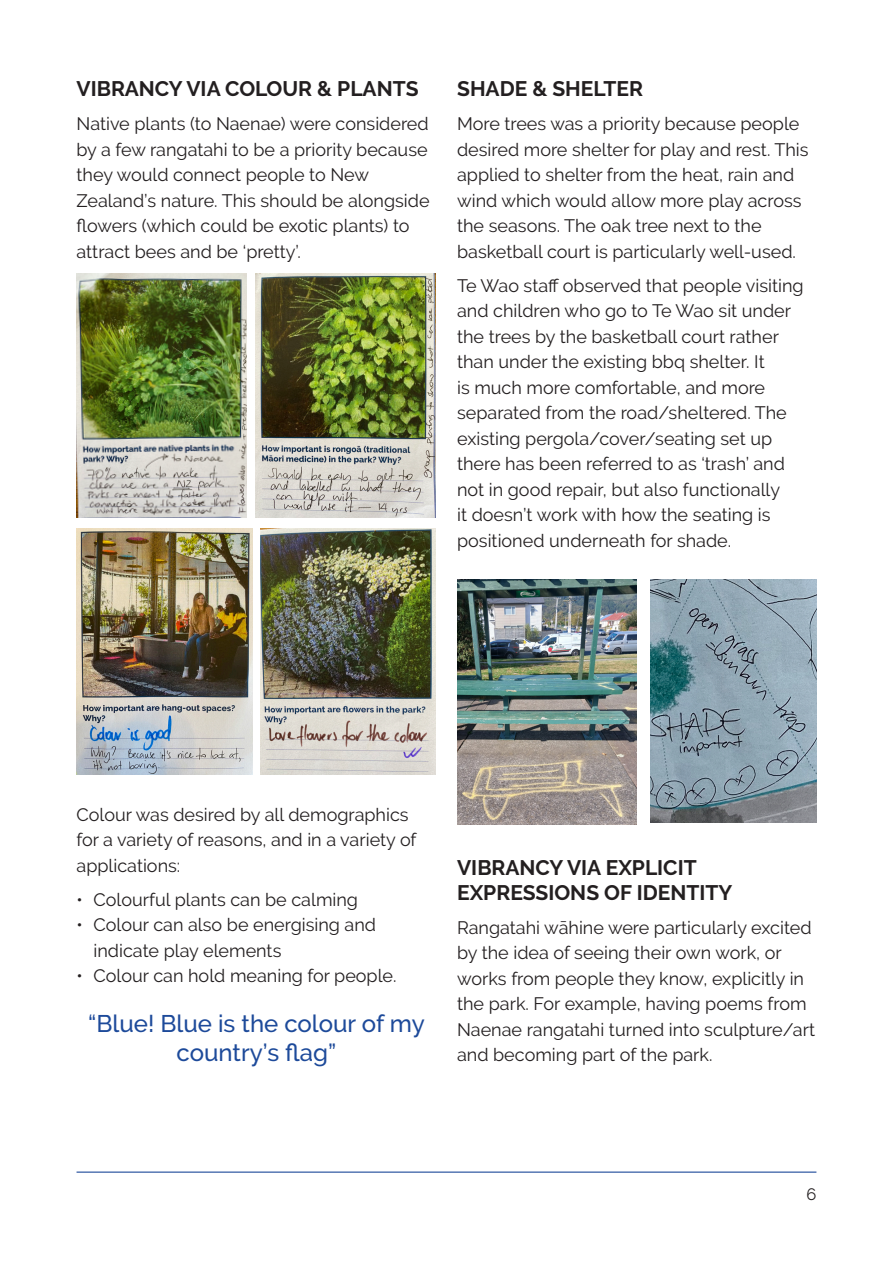
<style>
.page{position:relative;width:893px;height:1263px;background:#fff}
.page>*{position:absolute;margin:0;border:0;box-sizing:border-box;transform-origin:0 0}
.Headline_1{font:500 24px/28.8px "Raleway";color:#1d4a9a;text-align:center}
.Body_title{font:700 21px/25.2px "Raleway";color:#231f20}
.Body{font:18px/25.5px "Raleway";color:#231f20}
.t1{font:16.5px "Raleway";color:#231f20}
</style>
<div class="page">
<img style="left:77px;top:529px;width:176px;height:245px">
<img style="left:77px;top:274px;width:170px;height:243px">
<img style="left:260px;top:529px;width:176px;height:245px">
<img style="left:256px;top:274px;width:180px;height:243px">
<img style="left:457px;top:579px;width:180px;height:245px">
<img style="left:650px;top:579px;width:166px;height:244px">
<hr style="left:77px;top:1171px;width:739px;height:2px;background:#1d4a9a">
<p class="Body_title" style="left:77px;top:76px;width:344px">VIBRANCY VIA COLOUR &amp; PLANTS</p>
<p class="Body" style="left:77px;top:111px;width:355px">Native plants (to Naenae) were considered by a few rangatahi to be a priority because they would connect people to New Zealand’s nature. This should be alongside flowers (which could be exotic plants) to attract bees and be ‘pretty’.</p>
<p class="Body_title" style="left:457px;top:76px;width:187px">SHADE &amp; SHELTER</p>
<p class="Body" style="left:457px;top:111px;width:353px">More trees was a priority because people desired more shelter for play and rest. This applied to shelter from the heat, rain and wind which would allow more play across the seasons. The oak tree next to the basketball court is particularly well-used.</p>
<p class="Body" style="left:457px;top:273px;width:348px">Te Wao staff observed that people visiting and children who go to Te Wao sit under the trees by the basketball court rather than under the existing bbq shelter. It<br>is much more comfortable, and more separated from the road/sheltered. The existing pergola/cover/seating set up there has been referred to as ‘trash’ and not in good repair, but also functionally<br>it doesn’t work with how the seating is positioned underneath for shade.</p>
<p class="Body" style="left:77px;top:801px;width:341px">Colour was desired by all demographics for a variety of reasons, and in a variety of applications:</p>
<p class="Body" style="left:77px;top:886px;width:283px">• Colourful plants can be calming</p>
<p class="Body" style="left:94px;top:912px;width:284px;text-indent:-17px">• Colour can also be energising and indicate play elements</p>
<p class="Body" style="left:77px;top:963px;width:322px">• Colour can hold meaning for people.</p>
<p class="Headline_1" style="left:88px;top:1010px;width:338px">“Blue! Blue is the colour of my country’s flag”</p>
<p class="Body_title" style="left:457px;top:854px;width:277px">VIBRANCY VIA EXPLICIT<br>EXPRESSIONS OF IDENTITY</p>
<p class="Body" style="left:457px;top:914px;width:359px">Rangatahi wāhine were particularly excited by the idea of seeing their own work, or works from people they know, explicitly in the park. For example, having poems from Naenae rangatahi turned into sculpture/art and becoming part of the park.</p>
<p class="t1" style="left:806px;top:1185px;width:11px">6</p>
</div>
